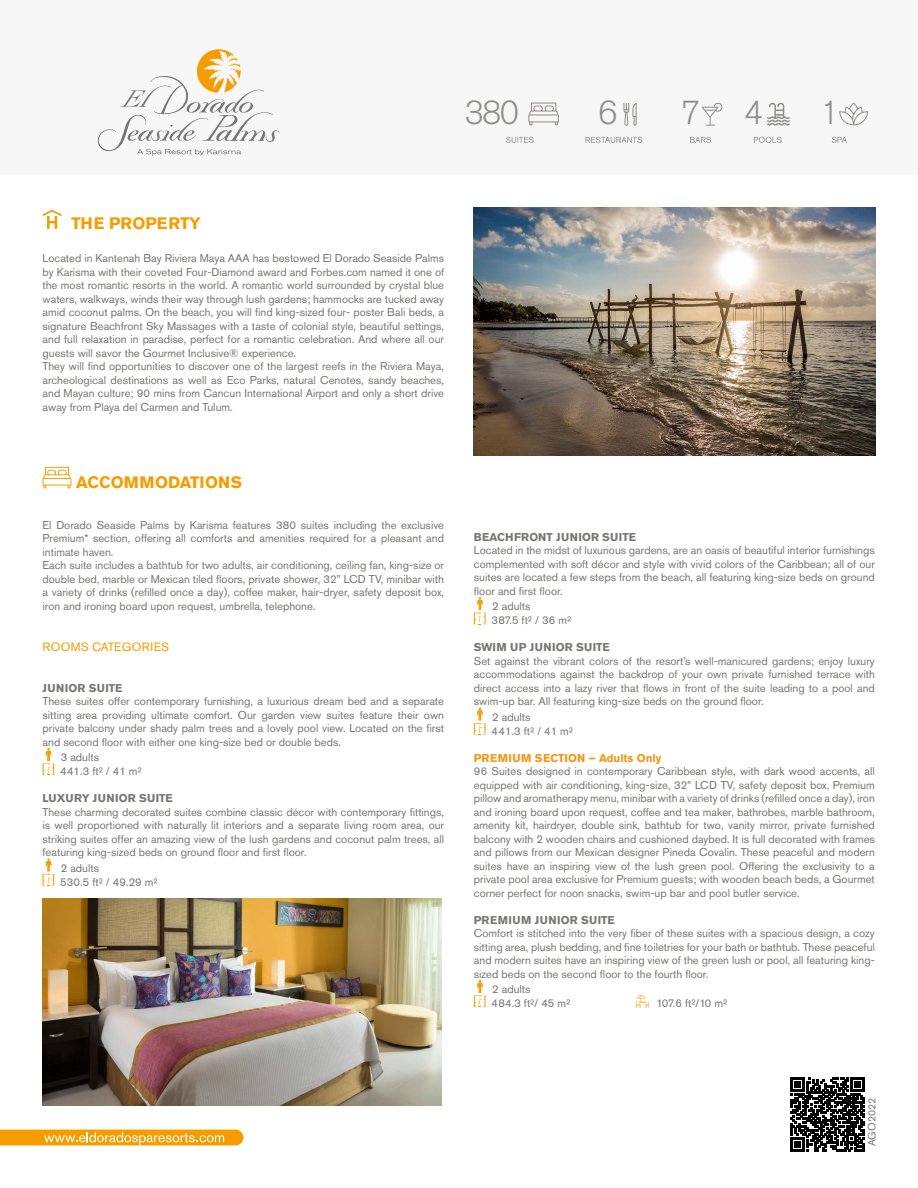
<style>
.page{position:relative;width:918px;height:1188px;background:#fff}
.page>*{position:absolute;margin:0;border:0;box-sizing:border-box;transform-origin:0 0}
.t1{font:300 33px "Akzidenz Grotesk Pro";color:#918d8b}
.t2{font:700 16.5px "Akzidenz Grotesk Pro";color:#f59d00}
.t3{font:12px "Akzidenz Grotesk Pro";letter-spacing:.02em;color:#f59d00}
.t4{font:11.25px/13.5px "Akzidenz Grotesk Pro";color:#777674}
.t5{font:700 11.25px "Akzidenz Grotesk Pro";letter-spacing:.02em;color:#777674}
.t6{font:700 11.25px "Akzidenz Grotesk Pro";color:#f49712}
.t7{font:700 11.25px "Akzidenz Grotesk Pro";letter-spacing:.04em;color:#777674}
.t8{font:11.25px "Akzidenz Grotesk Pro";letter-spacing:-.02em;color:#777674}
.t9{font:10.5px "Akzidenz Grotesk Pro";color:#777674}
</style>
<div class="page">
<div style="left:0;top:0;width:918px;height:174px;background:#f8f7f8"></div>
<svg style="left:506px;top:137px;width:28px;height:6px"></svg>
<svg style="left:528px;top:103px;width:31px;height:22px"></svg>
<svg style="left:767px;top:102px;width:23px;height:24px"></svg>
<svg style="left:623px;top:103px;width:14px;height:23px"></svg>
<svg style="left:702px;top:102px;width:21px;height:24px"></svg>
<svg style="left:832px;top:137px;width:15px;height:6px"></svg>
<svg style="left:839px;top:102px;width:29px;height:23px"></svg>
<svg style="left:0;top:1130px;width:243px;height:15px;background:#f6ab25"></svg>
<svg style="left:754px;top:137px;width:28px;height:6px"></svg>
<svg style="left:585px;top:137px;width:57px;height:6px"></svg>
<svg style="left:690px;top:137px;width:21px;height:6px"></svg>
<svg style="left:790px;top:1077px;width:75px;height:74px"></svg>
<svg style="left:98px;top:49px;width:182px;height:107px"></svg>
<svg style="left:43px;top:210px;width:19px;height:19px"></svg>
<svg style="left:43px;top:467px;width:28px;height:21px"></svg>
<svg style="left:43px;top:748px;width:11px;height:28px"></svg>
<svg style="left:43px;top:858px;width:11px;height:28px"></svg>
<svg style="left:474px;top:597px;width:12px;height:28px"></svg>
<svg style="left:474px;top:708px;width:12px;height:27px"></svg>
<svg style="left:474px;top:980px;width:12px;height:27px"></svg>
<svg style="left:636px;top:995px;width:13px;height:13px"></svg>
<img style="left:474px;top:207px;width:401px;height:249px">
<img style="left:43px;top:898px;width:399px;height:208px">
<h1 class="t1" style="left:465px;top:91px;width:56px">380</h1>
<h1 class="t1" style="left:598px;top:91px;width:21px">6</h1>
<h1 class="t1" style="left:681px;top:91px;width:21px">7</h1>
<h1 class="t1" style="left:744px;top:91px;width:21px">4</h1>
<h1 class="t1" style="left:820px;top:91px;width:21px">1</h1>
<h2 class="t2" style="left:71px;top:212px;width:131px">THE PROPERTY</h2>
<p class="t4" style="left:43px;top:251px;width:403px">Located in Kantenah Bay Riviera Maya AAA has bestowed El Dorado Seaside Palms by Karisma with their coveted Four-Diamond award and Forbes.com named it one of the most romantic resorts in the world. A romantic world surrounded by crystal blue waters, walkways, winds their way through lush gardens; hammocks are tucked away amid coconut palms. On the beach, you will find king-sized four- poster Bali beds, a signature Beachfront Sky Massages with a taste of colonial style, beautiful settings, and full relaxation in paradise, perfect for a romantic celebration. And where all our guests will savor the Gourmet Inclusive® experience.<br>They will find opportunities to discover one of the largest reefs in the Riviera Maya, archeological destinations as well as Eco Parks, natural Cenotes, sandy beaches, and Mayan culture; 90 mins from Cancun International Airport and only a short drive away from Playa del Carmen and Tulum.</p>
<h2 class="t2" style="left:76px;top:472px;width:167px">ACCOMMODATIONS</h2>
<p class="t4" style="left:43px;top:518px;width:403px">El Dorado Seaside Palms by Karisma features 380 suites including the exclusive Premium* section, offering all comforts and amenities required for a pleasant and intimate haven.<br>Each suite includes a bathtub for two adults, air conditioning, ceiling fan, king-size or double bed, marble or Mexican tiled floors, private shower, 32” LCD TV, minibar with a variety of drinks (refilled once a day), coffee maker, hair-dryer, safety deposit box, iron and ironing board upon request, umbrella, telephone.</p>
<p class="t3" style="left:43px;top:639px;width:128px">ROOMS CATEGORIES</p>
<p class="t5" style="left:43px;top:681px;width:81px">JUNIOR SUITE</p>
<p class="t4" style="left:43px;top:695px;width:403px;text-align:justify">These suites offer contemporary furnishing, a luxurious dream bed and a separate sitting area providing ultimate comfort. Our garden view suites feature their own private balcony under shady palm trees and a lovely pool view. Located on the first and second floor with either one king-size bed or double beds.</p>
<p class="t4" style="left:60px;top:750px;width:83px">3 adults<br>441.3 ft² / 41 m²</p>
<p class="t5" style="left:43px;top:791px;width:132px">LUXURY JUNIOR SUITE</p>
<p class="t4" style="left:43px;top:805px;width:403px;text-align:justify">These charming decorated suites combine classic décor with contemporary fittings, is well proportioned with naturally lit interiors and a separate living room area, our striking suites offer an amazing view of the lush gardens and coconut palm trees, all featuring king-sized beds on ground floor and first floor.</p>
<p class="t4" style="left:60px;top:861px;width:99px">2 adults<br>530.5 ft² / 49.29 m²</p>
<p class="t5" style="left:474px;top:530px;width:164px">BEACHFRONT JUNIOR SUITE</p>
<p class="t4" style="left:474px;top:544px;width:403px;text-align:justify">Located in the midst of luxurious gardens, are an oasis of beautiful interior furnishings complemented with soft décor and style with vivid colors of the Caribbean; all of our suites are located a few steps from the beach, all featuring king-size beds on ground floor and first floor.</p>
<p class="t4" style="left:492px;top:600px;width:81px">2 adults<br>387.5 ft² / 36 m²</p>
<p class="t5" style="left:474px;top:640px;width:137px">SWIM UP JUNIOR SUITE</p>
<p class="t4" style="left:474px;top:654px;width:403px;text-align:justify">Set against the vibrant colors of the resort’s well-manicured gardens; enjoy luxury accommodations against the backdrop of your own private furnished terrace with direct access into a lazy river that flows in front of the suite leading to a pool and swim-up bar. All featuring king-size beds on the ground floor.</p>
<p class="t4" style="left:492px;top:710px;width:83px">2 adults<br>441.3 ft² / 41 m²</p>
<p class="t6" style="left:474px;top:750px;width:189px">PREMIUM SECTION – Adults Only</p>
<p class="t4" style="left:474px;top:764px;width:403px;text-align:justify">96 Suites designed in contemporary Caribbean style, with dark wood accents, all equipped with air conditioning, king-size, 32” LCD TV, safety deposit box, Premium pillow and aromatherapy menu, minibar with a variety of drinks (refilled once a day), iron and ironing board upon request, coffee and tea maker, bathrobes, marble bathroom, amenity kit, hairdryer, double sink, bathtub for two, vanity mirror, private furnished balcony with 2 wooden chairs and cushioned daybed. It is full decorated with frames and pillows from our Mexican designer Pineda Covalin. These peaceful and modern suites have an inspiring view of the lush green pool. Offering the exclusivity to a private pool area exclusive for Premium guests; with wooden beach beds, a Gourmet corner perfect for noon snacks, swim-up bar and pool butler service.</p>
<p class="t7" style="left:474px;top:912px;width:142px">PREMIUM JUNIOR SUITE</p>
<p class="t4" style="left:474px;top:926px;width:403px;text-align:justify">Comfort is stitched into the very fiber of these suites with a spacious design, a cozy sitting area, plush bedding, and fine toiletries for your bath or bathtub. These peaceful and modern suites have an inspiring view of the green lush or pool, all featuring king&shy;sized beds on the second floor to the fourth floor.</p>
<p class="t4" style="left:492px;top:982px;width:80px">2 adults<br>484.3 ft²/ 45 m²</p>
<p class="t8" style="left:656px;top:996px;width:72px">107.6 ft²/10 m²</p>
<p class="t9" style="left:865px;top:1146px;width:50px;rotate:-90deg">AGO2022</p>
</div>
